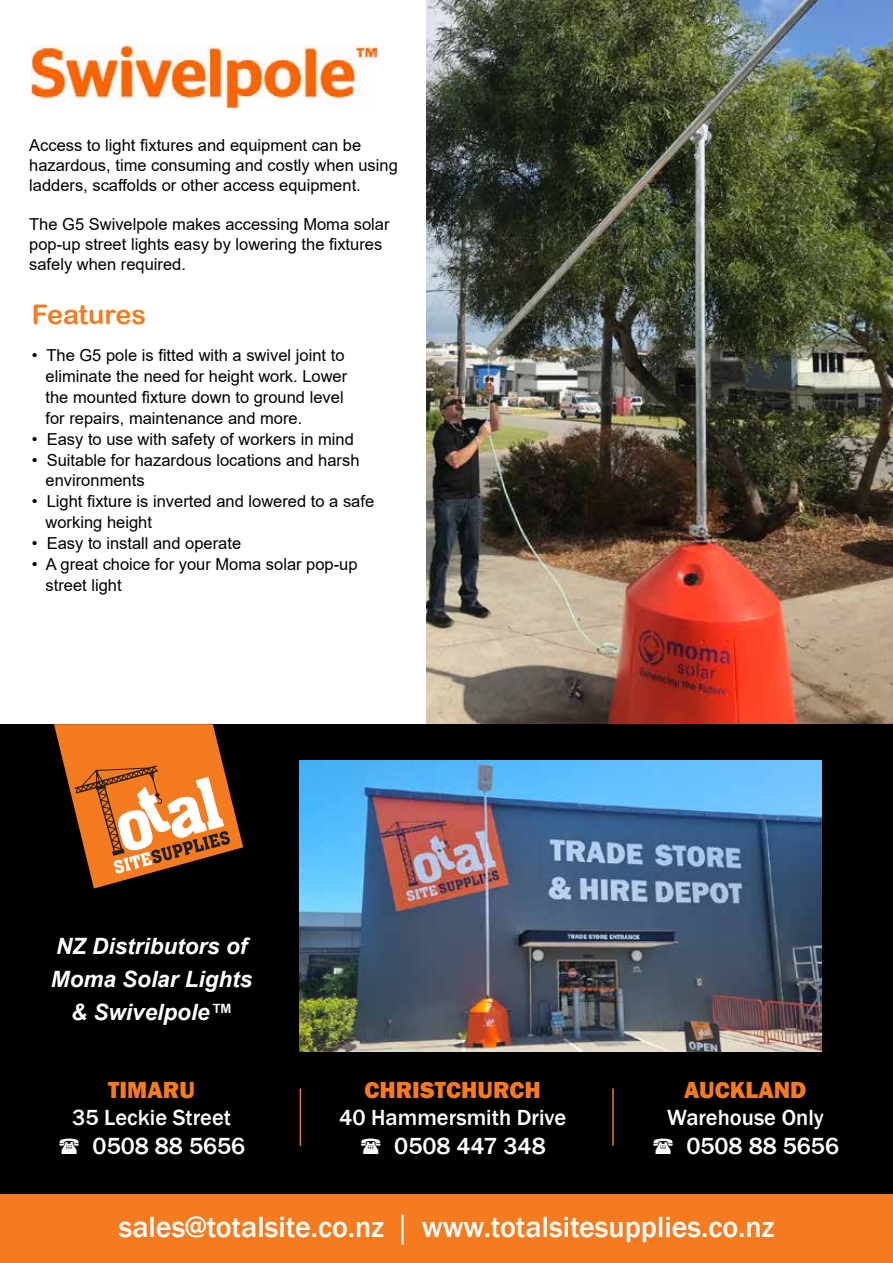
<style>
.page{position:relative;width:893px;height:1263px;background:#fff}
.page>*{position:absolute;margin:0;border:0;box-sizing:border-box;transform-origin:0 0}
.t1{font:500 30px "Franklin Gothic";color:#fff}
.t2{font:27px "Arial Rounded MT Bold";color:#f47b20}
.t3{font:500 24px "Franklin Gothic";color:#fff}
.t4{font:800 24px "Franklin Gothic";color:#f47b20}
.t5{font:500 22.5px "Franklin Gothic";color:#fff}
.t6{font:italic 700 22.5px/33px "Arial";color:#fff;text-align:center}
.t7{font:16.5px/19.8px "Arial";color:#000}
.s1{font-family:"Minion Pro";font-weight:400}
</style>
<div class="page">
<img style="left:32px;top:45px;width:344px;height:62px">
<img style="left:426px;top:0;width:467px;height:724px">
<div style="left:0;top:724px;width:893px;height:539px;background:#000"></div>
<hr style="left:300px;top:1088px;width:1px;height:58px;background:#f47b20">
<hr style="left:612px;top:1088px;width:2px;height:58px;background:#f47b20">
<img style="left:300px;top:761px;width:522px;height:290px">
<svg style="left:54px;top:724px;width:189px;height:164px"></svg>
<div style="left:0;top:1195px;width:893px;height:68px;background:#f47b20"></div>
<p class="t7" style="left:29px;top:135px;width:370px">Access to light fixtures and equipment can be hazardous, time consuming and costly when using ladders, scaffolds or other access equipment.</p>
<p class="t7" style="left:29px;top:214px;width:362px">The G5 Swivelpole makes accessing Moma solar pop-up street lights easy by lowering the fixtures safely when required.</p>
<h2 class="t2" style="left:32px;top:299px;width:116px">Features</h2>
<p class="t7" style="left:46px;top:344px;width:303px;line-height:21px;text-indent:-14px">• The G5 pole is fitted with a swivel joint to eliminate the need for height work. Lower the mounted fixture down to ground level for repairs, maintenance and more.</p>
<p class="t7" style="left:32px;top:429px;width:324px">• Easy to use with safety of workers in mind</p>
<p class="t7" style="left:46px;top:450px;width:315px;text-indent:-14px">• Suitable for hazardous locations and harsh environments</p>
<p class="t7" style="left:46px;top:490px;width:330px;line-height:21px;text-indent:-14px">• Light fixture is inverted and lowered to a safe working height</p>
<p class="t7" style="left:32px;top:533px;width:211px">• Easy to install and operate</p>
<p class="t7" style="left:46px;top:553px;width:314px;line-height:21px;text-indent:-14px">• A great choice for your Moma solar pop-up street light</p>
<h3 class="t6" style="left:51px;top:930px;width:203px">NZ Distributors of<br>Moma Solar Lights &amp; Swivelpole™</h3>
<h3 class="t4" style="left:108px;top:1074px;width:88px">TIMARU</h3>
<h3 class="t5" style="left:72px;top:1103px;width:160px">35 Leckie Street</h3>
<h3 class="t3" style="left:93px;top:1131px;width:154px">0508 88 5656</h3>
<h3 class="t4" style="left:364px;top:1074px;width:178px">CHRISTCHURCH</h3>
<h3 class="t5" style="left:339px;top:1103px;width:228px">40 Hammersmith Drive</h3>
<h3 class="t3" style="left:394px;top:1131px;width:153px">0508 447 348</h3>
<h3 class="t4" style="left:684px;top:1074px;width:124px">AUCKLAND</h3>
<h3 class="t5" style="left:667px;top:1103px;width:158px">Warehouse Only</h3>
<h3 class="t3" style="left:686px;top:1131px;width:154px">0508 88 5656</h3>
<h1 class="t1" style="left:119px;top:1208px;width:657px">sales@totalsite.co.nz <span class="s1">|</span> www.totalsitesupplies.co.nz</h1>
</div>
